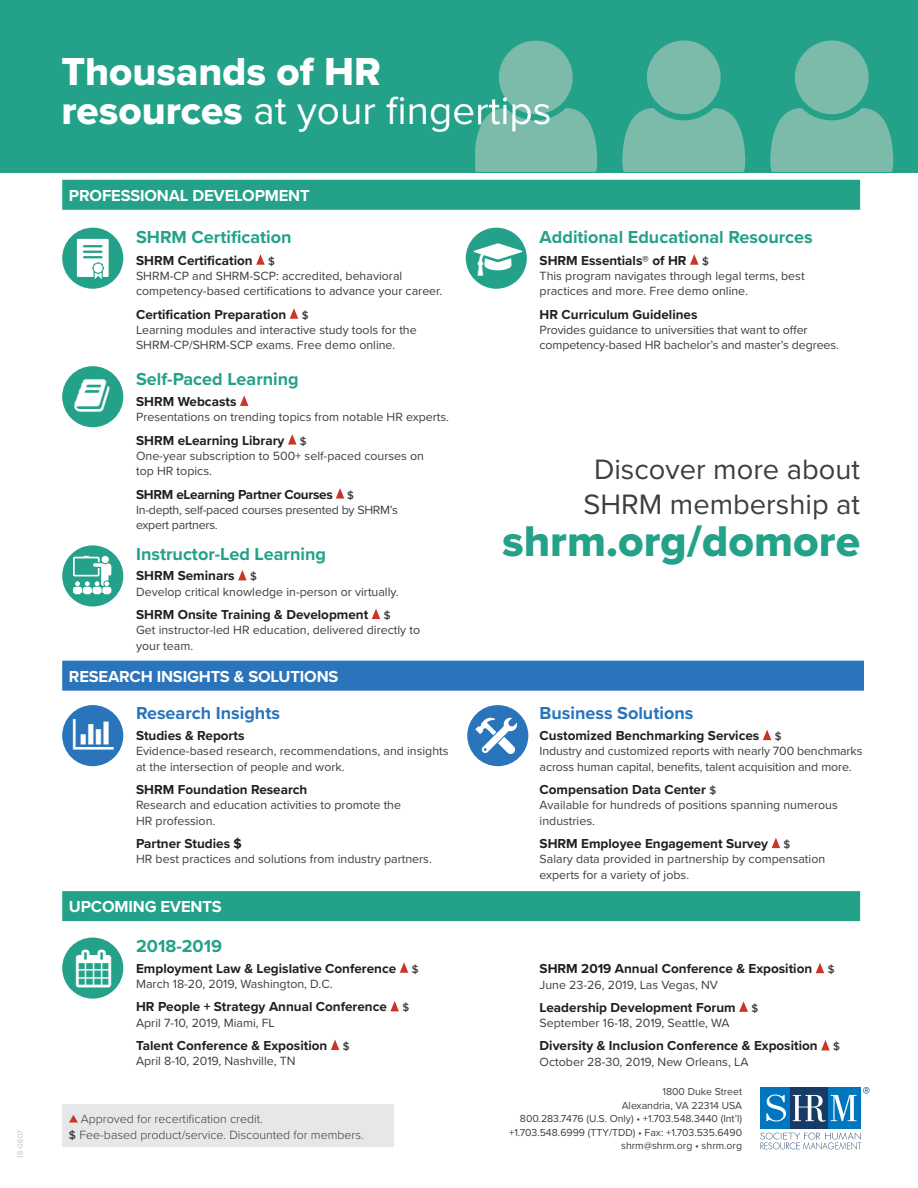
<style>
.page{position:relative;width:918px;height:1188px;background:#fff}
.page>*{position:absolute;margin:0;border:0;box-sizing:border-box;transform-origin:0 0}
.t1{font:44.55px "Proxima Nova Extrabld";color:#24a189}
.t2{font:40.5px "Proxima Nova";color:#fff}
.t3{font:40.5px "Proxima Nova Extrabld";color:#fff}
.t4{font:29.1px/35px "Proxima Nova";color:#3e3e3f;text-align:center}
.t5{font:700 18px "Proxima Nova";color:#24a189}
.t6{font:700 18px "Proxima Nova";color:#2974bb}
.t7{font:700 16.5px "Proxima Nova";letter-spacing:-.01em;color:#fff}
.t8{font:700 13.5px "Proxima Nova";color:#231f20}
.t9{font:700 13.5px "Proxima Nova";letter-spacing:-.02em;color:#231f20}
.t10{font:12.3px/15.3px "Proxima Nova";color:#3e3e3f}
.t11{font:300 12.3px/16.2px "Proxima Nova";color:#3e3e3f}
.t12{font:12.3px/15.3px "Proxima Nova";letter-spacing:-.02em;color:#3e3e3f}
.t13{font:10.5px/13.5px "Proxima Nova";color:#3e3e3f;text-align:right}
.t14{font:300 7.5px "Proxima Nova";letter-spacing:.03em;color:#a7a8ac}
.s1{font-family:"Proxima Nova Extrabld"}
.s2{font-weight:600;font-size:11.25px;color:#3e3e3f}
.s3{font-weight:600;font-size:11.85px}
</style>
<div class="page">
<div style="left:760px;top:1087px;width:30px;height:42px;background:#0076be"></div>
<div style="left:828px;top:1087px;width:33px;height:42px;background:#0076be"></div>
<div style="left:790px;top:1087px;width:38px;height:42px;background:#173a67"></div>
<svg style="left:793px;top:1095px;width:64px;height:27px"></svg>
<svg style="left:766px;top:1095px;width:20px;height:27px"></svg>
<svg style="left:760px;top:1133px;width:101px;height:17px"></svg>
<svg style="left:863px;top:1087px;width:6px;height:6px"></svg>
<div style="left:0;top:0;width:918px;height:173px;background:#24a189"></div>
<div style="left:62px;top:180px;width:798px;height:30px;background:#24a189"></div>
<svg style="left:256px;top:254px;width:9px;height:11px"></svg>
<svg style="left:290px;top:308px;width:8px;height:11px"></svg>
<svg style="left:240px;top:395px;width:8px;height:11px"></svg>
<svg style="left:288px;top:434px;width:9px;height:11px"></svg>
<svg style="left:336px;top:488px;width:8px;height:11px"></svg>
<svg style="left:690px;top:254px;width:9px;height:11px"></svg>
<div style="left:62px;top:661px;width:802px;height:30px;background:#2974bb"></div>
<div style="left:62px;top:366px;width:61px;height:61px;background:#24a189;border-radius:50%"></div>
<div style="left:62px;top:938px;width:61px;height:61px;background:#24a189;border-radius:50%"></div>
<div style="left:62px;top:228px;width:61px;height:61px;background:#24a189;border-radius:50%"></div>
<svg style="left:77px;top:239px;width:32px;height:40px"></svg>
<div style="left:62px;top:891px;width:798px;height:30px;background:#24a189"></div>
<svg style="left:763px;top:730px;width:8px;height:10px"></svg>
<svg style="left:772px;top:838px;width:8px;height:10px"></svg>
<div style="left:62px;top:545px;width:61px;height:62px;background:#24a189;border-radius:50%"></div>
<svg style="left:73px;top:556px;width:38px;height:38px"></svg>
<div style="left:466px;top:228px;width:61px;height:61px;background:#24a189;border-radius:50%"></div>
<div style="left:62px;top:705px;width:61px;height:61px;background:#2974bb;border-radius:50%"></div>
<div style="left:467px;top:705px;width:61px;height:61px;background:#2974bb;border-radius:50%"></div>
<svg style="left:475px;top:717px;width:43px;height:37px"></svg>
<svg style="left:400px;top:962px;width:8px;height:11px"></svg>
<svg style="left:390px;top:1001px;width:9px;height:10px"></svg>
<svg style="left:331px;top:1040px;width:8px;height:10px"></svg>
<svg style="left:816px;top:963px;width:8px;height:10px"></svg>
<svg style="left:739px;top:1001px;width:9px;height:11px"></svg>
<svg style="left:821px;top:1040px;width:9px;height:10px"></svg>
<svg style="left:238px;top:570px;width:9px;height:10px"></svg>
<svg style="left:372px;top:609px;width:8px;height:10px"></svg>
<div style="left:62px;top:1104px;width:332px;height:43px;background:#e6e7e9"></div>
<svg style="left:69px;top:1115px;width:9px;height:8px"></svg>
<svg style="left:474px;top:97px;width:123px;height:83px"></svg>
<svg style="left:622px;top:179px;width:123px;height:1px"></svg>
<svg style="left:770px;top:179px;width:91px;height:9px"></svg>
<p class="t14" style="left:15px;top:1158px;width:29px;rotate:-90deg">18-0607</p>
<h2 class="t3" style="left:61px;top:42px;width:321px">Thousands of HR</h2>
<h2 class="t2" style="left:61px;top:81px;width:492px"><span class="s1">resources</span> at your fingertips</h2>
<h3 class="t7" style="left:69px;top:183px;width:242px">PROFESSIONAL DEVELOPMENT</h3>
<h3 class="t5" style="left:136px;top:224px;width:157px">SHRM Certification</h3>
<p class="t8" style="left:136px;top:250px;width:140px">SHRM Certification <span class="s2">$</span></p>
<p class="t10" style="left:136px;top:268px;width:308px">SHRM-CP and SHRM-SCP: accredited, behavioral competency-based certifications to advance your career.</p>
<p class="t8" style="left:136px;top:304px;width:174px">Certification Preparation <span class="s2">$</span></p>
<p class="t10" style="left:136px;top:322px;width:282px">Learning modules and interactive study tools for the<br>SHRM-CP/SHRM-SCP exams. Free demo online.</p>
<h3 class="t5" style="left:136px;top:365px;width:164px">Self-Paced Learning</h3>
<p class="t8" style="left:136px;top:391px;width:102px">SHRM Webcasts</p>
<p class="t10" style="left:136px;top:409px;width:315px">Presentations on trending topics from notable HR experts.</p>
<p class="t8" style="left:136px;top:430px;width:172px">SHRM eLearning Library <span class="s2">$</span></p>
<p class="t10" style="left:136px;top:448px;width:289px">One-year subscription to 500+ self-paced courses on top HR topics.</p>
<p class="t9" style="left:136px;top:484px;width:219px">SHRM eLearning Partner Courses <span class="s2">$</span></p>
<p class="t12" style="left:136px;top:502px;width:263px">In-depth, self-paced courses presented by SHRM’s expert partners.</p>
<h3 class="t5" style="left:136px;top:540px;width:191px">Instructor-Led Learning</h3>
<p class="t8" style="left:136px;top:566px;width:122px">SHRM Seminars <span class="s2">$</span></p>
<p class="t10" style="left:136px;top:584px;width:264px">Develop critical knowledge in-person or virtually.</p>
<p class="t8" style="left:136px;top:604px;width:256px">SHRM Onsite Training &amp; Development <span class="s2">$</span></p>
<p class="t10" style="left:136px;top:622px;width:286px">Get instructor-led HR education, delivered directly to your team.</p>
<h3 class="t7" style="left:69px;top:664px;width:271px">RESEARCH INSIGHTS &amp; SOLUTIONS</h3>
<h3 class="t6" style="left:136px;top:700px;width:145px">Research Insights</h3>
<p class="t8" style="left:136px;top:726px;width:110px">Studies &amp; Reports</p>
<p class="t10" style="left:136px;top:743px;width:314px">Evidence-based research, recommendations, and insights at the intersection of people and work.</p>
<p class="t8" style="left:136px;top:780px;width:173px">SHRM Foundation Research</p>
<p class="t10" style="left:136px;top:797px;width:267px">Research and education activities to promote the<br>HR profession.</p>
<p class="t8" style="left:136px;top:834px;width:107px">Partner Studies $</p>
<p class="t10" style="left:136px;top:851px;width:297px">HR best practices and solutions from industry partners.</p>
<h3 class="t7" style="left:69px;top:895px;width:154px">UPCOMING EVENTS</h3>
<h3 class="t5" style="left:136px;top:933px;width:87px">2018-2019</h3>
<p class="t8" style="left:136px;top:958px;width:284px">Employment Law &amp; Legislative Conference <span class="s2">$</span></p>
<p class="t10" style="left:136px;top:976px;width:198px">March 18-20, 2019, Washington, D.C.</p>
<p class="t8" style="left:136px;top:997px;width:275px">HR People + Strategy Annual Conference <span class="s2">$</span></p>
<p class="t10" style="left:136px;top:1014px;width:140px">April 7-10, 2019, Miami, FL</p>
<p class="t8" style="left:136px;top:1035px;width:215px">Talent Conference &amp; Exposition <span class="s2">$</span></p>
<p class="t10" style="left:136px;top:1053px;width:161px">April 8-10, 2019, Nashville, TN</p>
<p class="t11" style="left:69px;top:1110px;width:296px;text-indent:12px">Approved for recertification credit.<br><span class="s3">$</span> Fee-based product/service. Discounted for members.</p>
<h3 class="t5" style="left:540px;top:224px;width:275px">Additional Educational Resources</h3>
<p class="t8" style="left:540px;top:250px;width:171px">SHRM Essentials® of HR <span class="s2">$</span></p>
<p class="t10" style="left:540px;top:268px;width:267px">This program navigates through legal terms, best practices and more. Free demo online.</p>
<p class="t8" style="left:540px;top:304px;width:159px">HR Curriculum Guidelines</p>
<p class="t10" style="left:540px;top:322px;width:301px">Provides guidance to universities that want to offer competency-based HR bachelor’s and master’s degrees.</p>
<h3 class="t4" style="left:583px;top:450px;width:278px">Discover more about<br>SHRM membership at</h3>
<h1 class="t1" style="left:502px;top:508px;width:359px">shrm.org/domore</h1>
<h3 class="t6" style="left:540px;top:700px;width:155px">Business Solutions</h3>
<p class="t8" style="left:540px;top:726px;width:244px">Customized Benchmarking Services <span class="s2">$</span></p>
<p class="t10" style="left:540px;top:743px;width:324px">Industry and customized reports with nearly 700 benchmarks across human capital, benefits, talent acquisition and more.</p>
<p class="t8" style="left:540px;top:780px;width:178px">Compensation Data Center <span class="s2">$</span></p>
<p class="t10" style="left:540px;top:797px;width:300px">Available for hundreds of positions spanning numerous industries.</p>
<p class="t8" style="left:540px;top:834px;width:252px">SHRM Employee Engagement Survey <span class="s2">$</span></p>
<p class="t10" style="left:540px;top:851px;width:287px">Salary data provided in partnership by compensation experts for a variety of jobs.</p>
<p class="t8" style="left:540px;top:959px;width:296px">SHRM 2019 Annual Conference &amp; Exposition <span class="s2">$</span></p>
<p class="t10" style="left:540px;top:976px;width:180px">June 23-26, 2019, Las Vegas, NV</p>
<p class="t8" style="left:540px;top:997px;width:220px">Leadership Development Forum <span class="s2">$</span></p>
<p class="t10" style="left:540px;top:1015px;width:192px">September 16-18, 2019, Seattle, WA</p>
<p class="t8" style="left:540px;top:1036px;width:302px">Diversity &amp; Inclusion Conference &amp; Exposition <span class="s2">$</span></p>
<p class="t10" style="left:540px;top:1054px;width:210px">October 28-30, 2019, New Orleans, LA</p>
<p class="t13" style="left:509px;top:1084px;width:234px">1800 Duke Street<br>Alexandria, VA 22314 USA<br>800.283.7476 (U.S. Only) • +1.703.548.3440 (Int’l) +1.703.548.6999 (TTY/TDD) • Fax: +1.703.535.6490 shrm@shrm.org • shrm.org</p>
</div>
